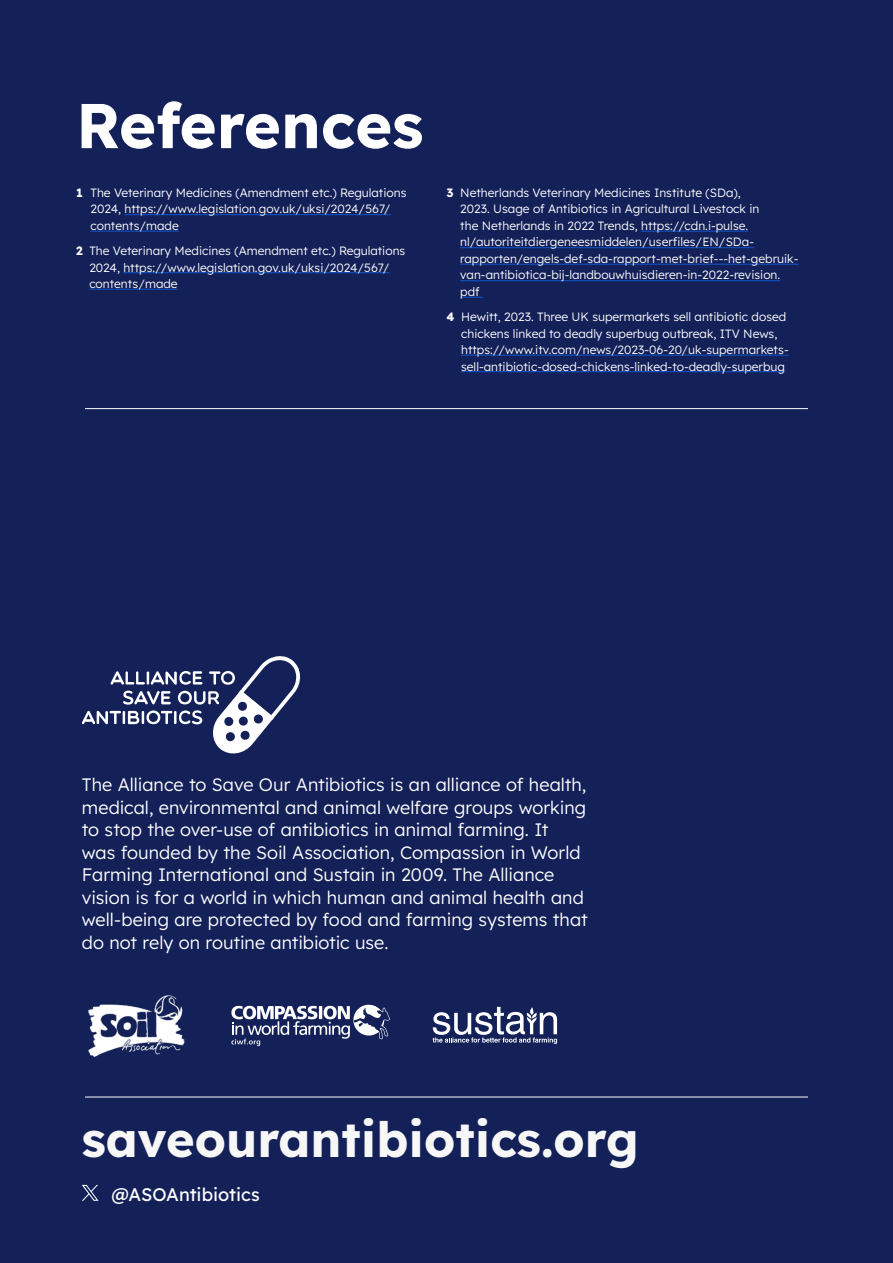
<style>
.page{position:relative;width:893px;height:1263px;background:#142159}
.page>*{position:absolute;margin:0;border:0;box-sizing:border-box;transform-origin:0 0}
.t1{font:700 63.15px "Lexend";color:#fff}
.t2{font:700 48.75px "Lexend";color:#f8f7f7}
.t3{font:18.15px "Lexend";color:#fff}
.t4{font:300 18px/22.5px "Lexend";color:#fff}
.t5{font:300 12px/16.5px "Lexend";color:#fff}
.s1{font-weight:700}
</style>
<div class="page">
<svg style="left:82px;top:656px;width:218px;height:98px"></svg>
<svg style="left:433px;top:1007px;width:124px;height:37px"></svg>
<svg style="left:231px;top:1004px;width:159px;height:42px"></svg>
<img style="left:88px;top:995px;width:97px;height:63px">
<svg style="left:82px;top:1185px;width:17px;height:16px"></svg>
<hr style="left:85px;top:1097px;width:723px;height:1px;background:#fff">
<hr style="left:85px;top:408px;width:723px;height:1px;background:#fff">
<hr style="left:125px;top:214px;width:266px;height:1px;background:#15c">
<hr style="left:90px;top:231px;width:89px;height:1px;background:#15c">
<hr style="left:123px;top:272px;width:266px;height:1px;background:#15c">
<hr style="left:89px;top:289px;width:89px;height:1px;background:#15c">
<hr style="left:641px;top:231px;width:107px;height:1px;background:#15c">
<hr style="left:460px;top:247px;width:294px;height:1px;background:#15c">
<hr style="left:460px;top:264px;width:338px;height:1px;background:#15c">
<hr style="left:460px;top:280px;width:320px;height:1px;background:#15c">
<svg style="left:460px;top:297px;width:23px;height:1px"></svg>
<hr style="left:461px;top:355px;width:328px;height:1px;background:#15c">
<hr style="left:461px;top:371px;width:324px;height:1px;background:#15c">
<p class="t1" style="left:76px;top:76px;width:349px">References</p>
<p class="t5" style="left:90px;top:184px;width:317px;text-indent:-14px"><span class="s1">1</span> The Veterinary Medicines (Amendment etc.) Regulations<br>2024, https://www.legislation.gov.uk/uksi/2024/567/ contents/made</p>
<p class="t5" style="left:89px;top:242px;width:317px;text-indent:-13px"><span class="s1">2</span> The Veterinary Medicines (Amendment etc.) Regulations<br>2024, https://www.legislation.gov.uk/uksi/2024/567/ contents/made</p>
<p class="t5" style="left:460px;top:184px;width:340px;text-indent:-14px"><span class="s1">3</span> Netherlands Veterinary Medicines Institute (SDa),<br>2023. Usage of Antibiotics in Agricultural Livestock in<br>the Netherlands in 2022 Trends, https://cdn.i-pulse. nl/autoriteitdiergeneesmiddelen/userfiles/EN/SDa&shy;rapporten/engels-def-sda-rapport-met-brief---het-gebruik&shy;van-antibiotica-bij-landbouwhuisdieren-in-2022-revision. pdf</p>
<p class="t5" style="left:461px;top:308px;width:329px;text-indent:-15px"><span class="s1">4</span> Hewitt, 2023. Three UK supermarkets sell antibiotic dosed chickens linked to deadly superbug outbreak, ITV News, https://www.itv.com/news/2023-06-20/uk-supermarkets&shy;sell-antibiotic-dosed-chickens-linked-to-deadly-superbug</p>
<p class="t4" style="left:82px;top:772px;width:508px">The Alliance to Save Our Antibiotics is an alliance of health, medical, environmental and animal welfare groups working to stop the over-use of antibiotics in animal farming. It<br>was founded by the Soil Association, Compassion in World Farming International and Sustain in 2009. The Alliance vision is for a world in which human and animal health and well-being are protected by food and farming systems that do not rely on routine antibiotic use.</p>
<p class="t2" style="left:82px;top:1101px;width:558px">saveourantibiotics.org</p>
<p class="t3" style="left:111px;top:1181px;width:150px">@ASOAntibiotics</p>
</div>
